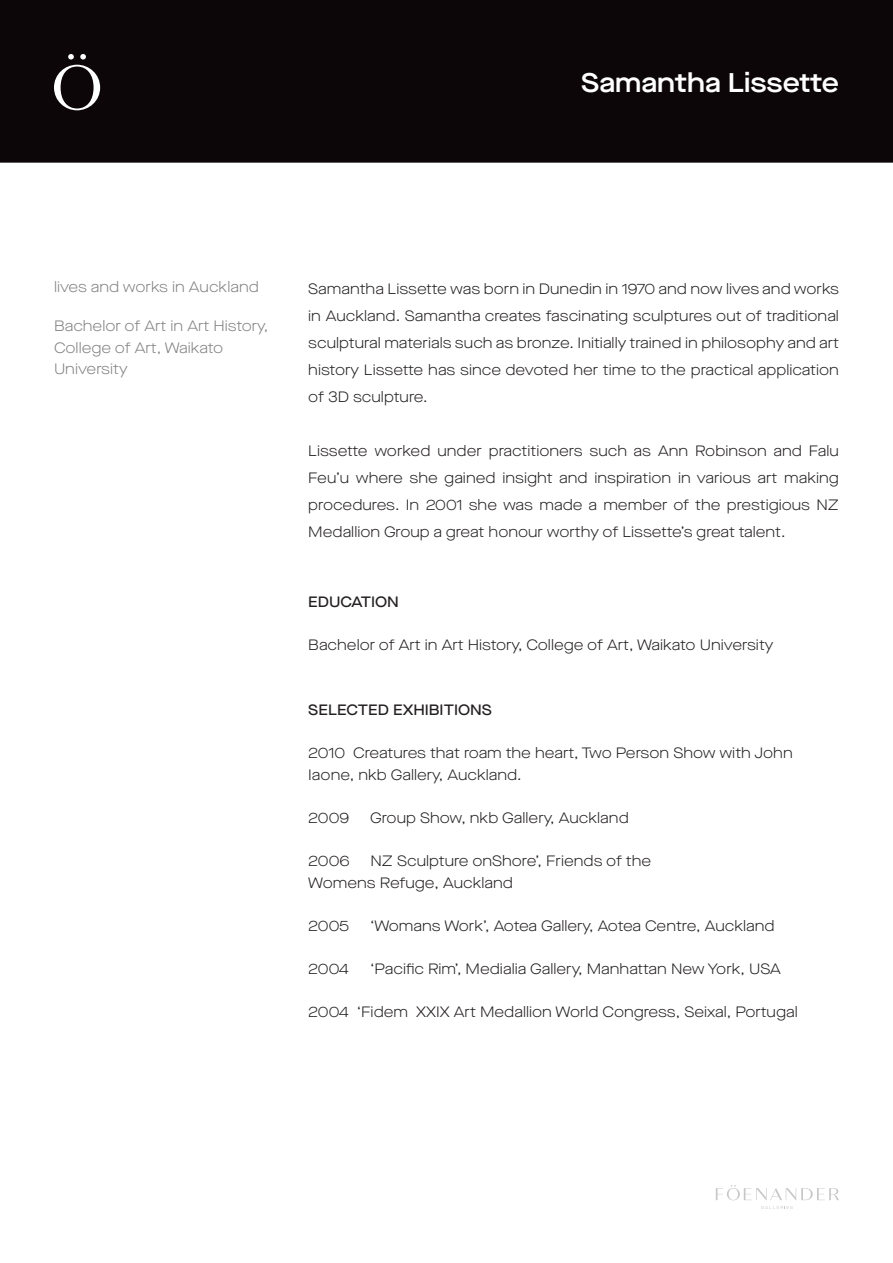
<style>
.page{position:relative;width:893px;height:1263px;background:#fff}
.page>*{position:absolute;margin:0;border:0;box-sizing:border-box;transform-origin:0 0}
.t1{font:600 expanded 27px "Maison Neue";color:#fff}
.t2{font:300 expanded 15px/27px "Maison Neue";color:#231f20}
.t3{font:500 expanded 15px "Maison Neue";color:#231f20}
</style>
<div class="page">
<svg style="left:761px;top:1206px;width:32px;height:3px"></svg>
<svg style="left:716px;top:1185px;width:123px;height:15px"></svg>
<div style="left:0;top:0;width:893px;height:163px;background:#0d0608"></div>
<svg style="left:54px;top:54px;width:46px;height:56px"></svg>
<h1 class="t1" style="left:581px;top:64px;width:259px">Samantha Lissette</h1>
<p class="t2" style="left:54px;top:273px;width:206px">lives and works in Auckland</p>
<p class="t2" style="left:54px;top:315px;width:216px;line-height:21.6px">Bachelor of Art in Art History,<br>College of Art, Waikato<br>University</p>
<p class="t2" style="left:308px;top:275px;width:532px;text-align:justify">Samantha Lissette was born in Dunedin in 1970 and now lives and works in Auckland. Samantha creates fascinating sculptures out of traditional sculptural materials such as bronze. Initially trained in philosophy and art history Lissette has since devoted her time to the practical application of 3D sculpture.</p>
<p class="t2" style="left:308px;top:437px;width:532px;text-align:justify">Lissette worked under practitioners such as Ann Robinson and Falu Feu’u where she gained insight and inspiration in various art making procedures. In 2001 she was made a member of the prestigious NZ Medallion Group a great honour worthy of Lissette’s great talent.</p>
<p class="t3" style="left:308px;top:591px;width:92px">EDUCATION</p>
<p class="t2" style="left:308px;top:631px;width:467px">Bachelor of Art in Art History, College of Art, Waikato University</p>
<p class="t3" style="left:308px;top:699px;width:185px">SELECTED EXHIBITIONS</p>
<p class="t2" style="left:308px;top:742px;width:486px;line-height:21.6px">2010 Creatures that roam the heart, Two Person Show with John<br>Iaone, nkb Gallery, Auckland.</p>
<p class="t2" style="left:308px;top:804px;width:42px">2009</p>
<p class="t2" style="left:370px;top:804px;width:260px">Group Show, nkb Gallery, Auckland</p>
<p class="t2" style="left:308px;top:847px;width:43px">2006</p>
<p class="t2" style="left:370px;top:847px;width:282px">NZ Sculpture onShore’, Friends of the</p>
<p class="t2" style="left:308px;top:869px;width:206px">Womens Refuge, Auckland</p>
<p class="t2" style="left:308px;top:912px;width:42px">2005</p>
<p class="t2" style="left:370px;top:912px;width:406px">‘Womans Work’, Aotea Gallery, Aotea Centre, Auckland</p>
<p class="t2" style="left:308px;top:955px;width:42px">2004</p>
<p class="t2" style="left:370px;top:955px;width:412px">‘Pacific Rim’, Medialia Gallery, Manhattan New York, USA</p>
<p class="t2" style="left:308px;top:999px;width:491px">2004 ‘Fidem XXIX Art Medallion World Congress, Seixal, Portugal</p>
</div>
